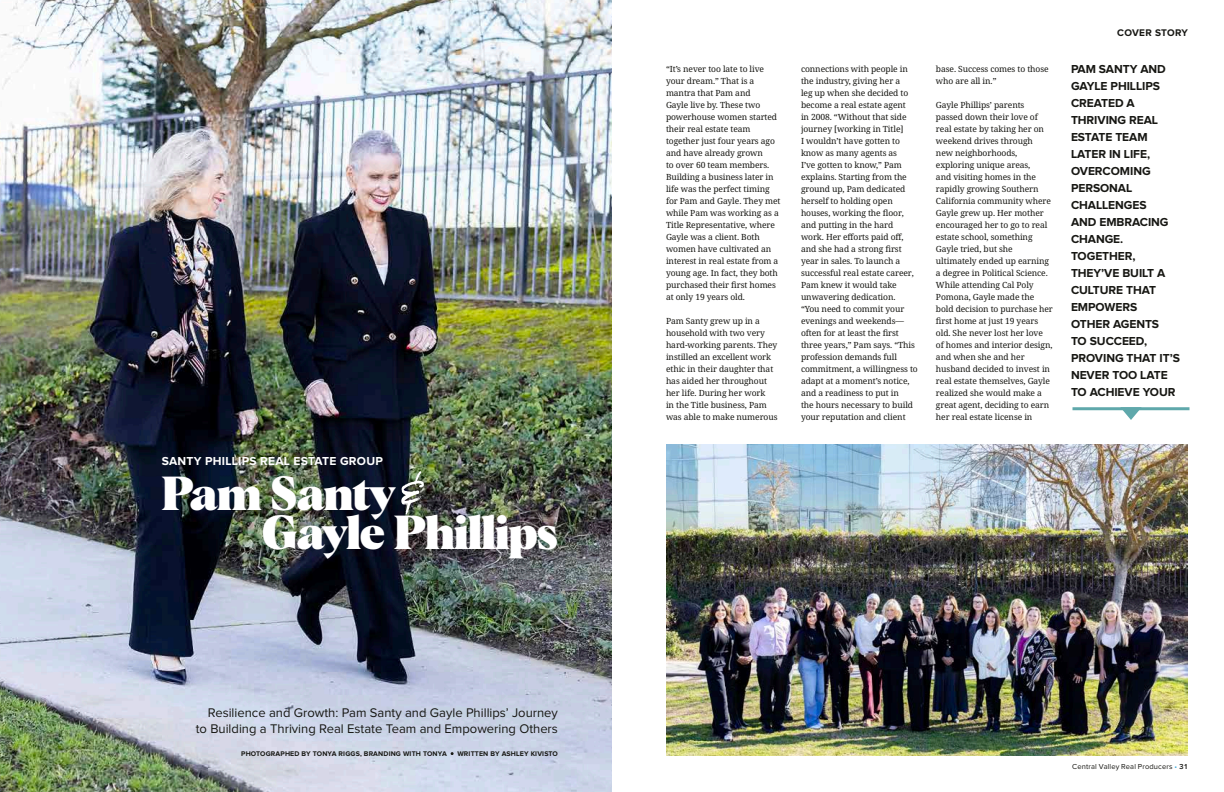
<style>
.page{position:relative;width:1224px;height:792px;background:#fff}
.page>*{position:absolute;margin:0;border:0;box-sizing:border-box;transform-origin:0 0}
.t1{font:900 46.7px "Albra";letter-spacing:-.02em;color:#fff}
.t2{font:13px/16px "Proxima Nova";color:#171713;text-align:right}
.t3{font:700 12px/17px "Proxima Nova";letter-spacing:-.005em;color:#171713}
.t4{font:700 12px "Proxima Nova";letter-spacing:.02em;color:#fff}
.t5{font:700 10px "Proxima Nova";letter-spacing:.025em;color:#171713}
.t6{font:8.5px/12px "Avrile Serif";letter-spacing:-.01em;color:#171713}
.t7{font:7.5px "Proxima Nova";letter-spacing:.02em;color:#171713}
.t8{font:700 7px "Proxima Nova";letter-spacing:.02em;color:#171713}
.s1{font-family:"Belluga";font-weight:400;font-size:61.3px}
.s2{color:#31a5d9}
.s3{font-weight:600}
</style>
<div class="page">
<img style="left:0;top:0;width:612px;height:792px">
<hr style="left:1072px;top:407px;width:118px;height:3px;background:#5fa8ab">
<svg style="left:1120px;top:407px;width:22px;height:13px"></svg>
<img style="left:666px;top:444px;width:522px;height:312px">
<h3 class="t4" style="left:162px;top:455px;width:223px">SANTY PHILLIPS REAL ESTATE GROUP</h3>
<h1 class="t1" style="left:161px;top:459px;width:265px">Pam Santy<span class="s1">&amp;</span></h1>
<h1 class="t1" style="left:262px;top:498px;width:298px">Gayle Phillips</h1>
<h2 class="t2" style="left:196px;top:705px;width:364px">Resilience and Growth: Pam Santy and Gayle Phillips’ Journey to Building a Thriving Real Estate Team and Empowering Others</h2>
<p class="t8" style="left:241px;top:750px;width:318px">PHOTOGRAPHED BY TONYA RIGGS, BRANDING WITH TONYA • WRITTEN BY ASHLEY KIVISTO</p>
<p class="t6" style="left:666px;top:63px;width:116px">“It’s never too late to live your dream.” That is a mantra that Pam and<br>Gayle live by. These two powerhouse women started their real estate team together just four years ago and have already grown<br>to over 60 team members.<br>Building a business later in life was the perfect timing for Pam and Gayle. They met while Pam was working as a<br>Title Representative, where<br>Gayle was a client. Both women have cultivated an interest in real estate from a young age. In fact, they both purchased their first homes at only 19 years old.</p>
<p class="t6" style="left:666px;top:315px;width:113px">Pam Santy grew up in a household with two very hard-working parents. They instilled an excellent work ethic in their daughter that has aided her throughout her life. During her work<br>in the Title business, Pam was able to make numerous</p>
<p class="t6" style="left:801px;top:63px;width:118px">connections with people in the industry, giving her a<br>leg up when she decided to become a real estate agent<br>in 2008. “Without that side journey [working in Title]<br>I wouldn’t have gotten to know as many agents as<br>I’ve gotten to know,” Pam explains. Starting from the ground up, Pam dedicated herself to holding open houses, working the floor, and putting in the hard work. Her efforts paid off, and she had a strong first year in sales. To launch a successful real estate career,<br>Pam knew it would take unwavering dedication.<br>“You need to commit your evenings and weekends— often for at least the first three years,” Pam says. “This profession demands full commitment, a willingness to adapt at a moment’s notice, and a readiness to put in<br>the hours necessary to build your reputation and client</p>
<p class="t6" style="left:936px;top:63px;width:114px">base. Success comes to those who are all in.”</p>
<p class="t6" style="left:936px;top:99px;width:119px">Gayle Phillips’ parents passed down their love of real estate by taking her on weekend drives through<br>new neighborhoods, exploring unique areas,<br>and visiting homes in the rapidly growing Southern<br>California community where<br>Gayle grew up. Her mother encouraged her to go to real estate school, something<br>Gayle tried, but she ultimately ended up earning a degree in Political Science.<br>While attending Cal Poly<br>Pomona, Gayle made the bold decision to purchase her first home at just 19 years old. She never lost her love of homes and interior design, and when she and her husband decided to invest in real estate themselves, Gayle realized she would make a great agent, deciding to earn her real estate license in</p>
<p class="t5" style="left:1117px;top:28px;width:72px">COVER STORY</p>
<p class="t3" style="left:1071px;top:61px;width:110px">PAM SANTY AND<br>GAYLE PHILLIPS<br>CREATED A<br>THRIVING REAL<br>ESTATE TEAM<br>LATER IN LIFE,<br>OVERCOMING<br>PERSONAL<br>CHALLENGES<br>AND EMBRACING<br>CHANGE.<br>TOGETHER,<br>THEY’VE BUILT A<br>CULTURE THAT<br>EMPOWERS<br>OTHER AGENTS<br>TO SUCCEED,<br>PROVING THAT IT’S<br>NEVER TOO LATE<br>TO ACHIEVE YOUR</p>
<p class="t7" style="left:1072px;top:762px;width:117px">Central Valley Real Producers <span class="s2">•</span> <span class="s3">31</span></p>
</div>
